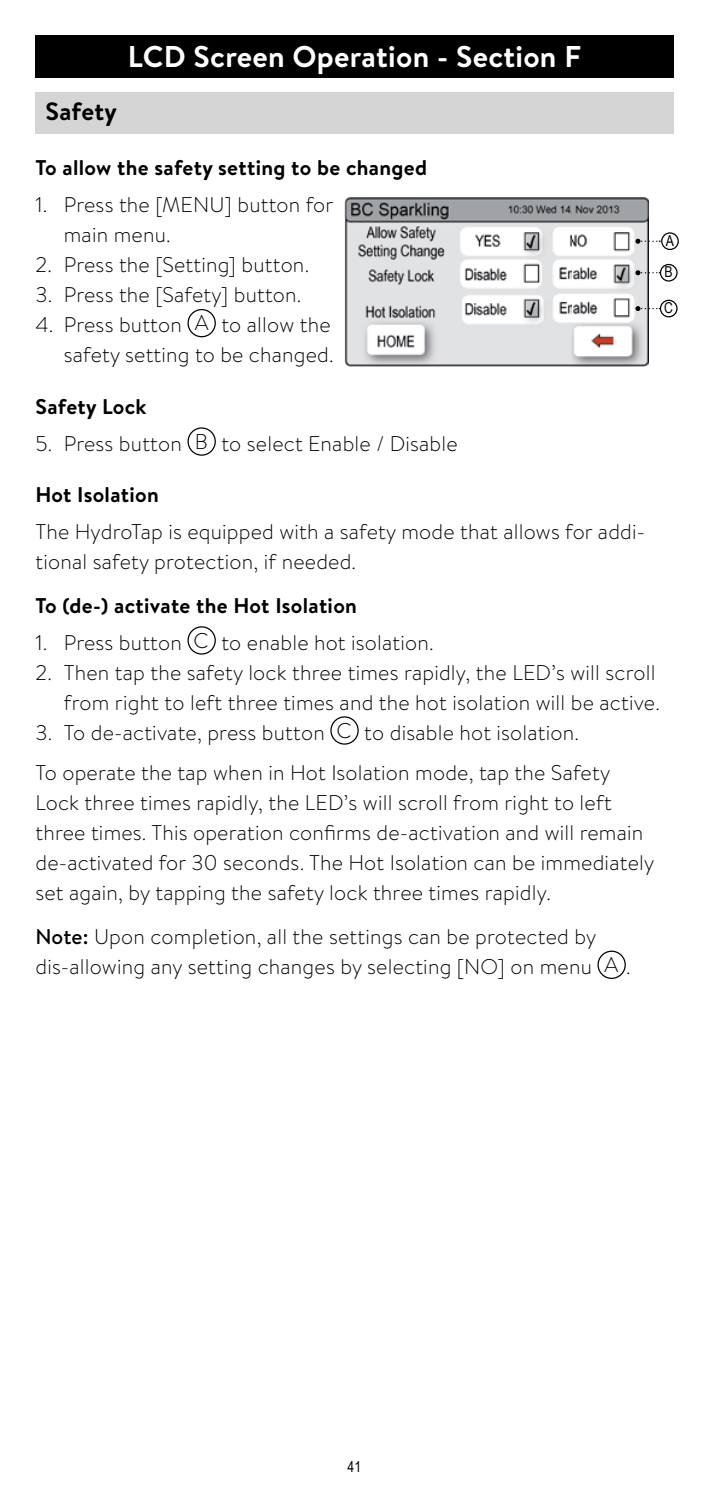
<style>
.page{position:relative;width:709px;height:1489px;background:#fff}
.page>*{position:absolute;margin:0;border:0;box-sizing:border-box;transform-origin:0 0}
.t1{font:700 30px "Brandon Text";letter-spacing:.01em;color:#fff}
.t2{font:700 25px "Brandon Text";letter-spacing:.01em;color:#000}
.t3{font:300 21.25px/30px "Brandon Text";letter-spacing:.01em;color:#000}
.t4{font:700 21.25px "Brandon Text";letter-spacing:.015em;color:#000}
.t5{font:15px "Arial Narrow";color:#000}
.s1{font-weight:500}
</style>
<div class="page">
<div style="left:35px;top:92px;width:638px;height:42px;background:#d5d5d5"></div>
<div style="left:35px;top:35px;width:638px;height:43px;background:#000"></div>
<div style="left:187px;top:309px;width:29px;height:28px;border:1px solid #000;border-radius:50%"></div>
<div style="left:187px;top:427px;width:29px;height:29px;border:1px solid #000;border-radius:50%"></div>
<div style="left:187px;top:626px;width:29px;height:28px;border:1px solid #000;border-radius:50%"></div>
<div style="left:330px;top:716px;width:29px;height:28px;border:1px solid #000;border-radius:50%"></div>
<div style="left:597px;top:950px;width:29px;height:28px;border:1px solid #000;border-radius:50%"></div>
<img style="left:345px;top:197px;width:304px;height:169px">
<svg style="left:635px;top:239px;width:25px;height:5px"></svg>
<svg style="left:635px;top:270px;width:25px;height:5px"></svg>
<div style="left:660px;top:264px;width:17px;height:17px;border:1px solid #000;border-radius:50%"></div>
<svg style="left:635px;top:306px;width:25px;height:5px"></svg>
<div style="left:660px;top:300px;width:17px;height:17px;border:1px solid #000;border-radius:50%"></div>
<div style="left:661px;top:232px;width:18px;height:18px;border:1px solid #000;border-radius:50%"></div>
<p class="t2" style="left:45px;top:94px;width:73px">Safety</p>
<h1 class="t1" style="left:128px;top:36px;width:454px">LCD Screen Operation - Section F</h1>
<p class="t4" style="left:35px;top:153px;width:393px">To allow the safety setting to be changed</p>
<p class="t3" style="left:64px;top:189px;width:271px;text-indent:-28px">1. Press the [MENU] button for main menu.</p>
<p class="t3" style="left:35px;top:249px;width:275px">2. Press the [Setting] button.</p>
<p class="t3" style="left:35px;top:279px;width:267px">3. Press the [Safety] button.</p>
<p class="t3" style="left:35px;top:309px;width:300px;text-align:right">4. Press button A to allow the safety setting to be changed.</p>
<p class="t4" style="left:35px;top:391px;width:113px">Safety Lock</p>
<p class="t3" style="left:35px;top:427px;width:424px">5. Press button B to select Enable / Disable</p>
<p class="t4" style="left:35px;top:480px;width:125px">Hot Isolation</p>
<p class="t3" style="left:35px;top:516px;width:611px">The HydroTap is equipped with a safety mode that allows for addi&shy;tional safety protection, if needed.</p>
<p class="t4" style="left:35px;top:590px;width:323px">To (de-) activate the Hot Isolation</p>
<p class="t3" style="left:35px;top:626px;width:400px">1. Press button C to enable hot isolation.</p>
<p class="t3" style="left:35px;top:656px;width:626px;text-align:right">2. Then tap the safety lock three times rapidly, the LED’s will scroll from right to left three times and the hot isolation will be active.</p>
<p class="t3" style="left:35px;top:711px;width:576px;line-height:40px">3. To de-activate, press button C to disable hot isolation.<br>To operate the tap when in Hot Isolation mode, tap the Safety</p>
<p class="t3" style="left:35px;top:786px;width:620px">Lock three times rapidly, the LED’s will scroll from right to left three times. This operation confirms de-activation and will remain de-activated for 30 seconds. The Hot Isolation can be immediately set again, by tapping the safety lock three times rapidly.</p>
<p class="t3" style="left:35px;top:920px;width:596px"><span class="s1">Note:</span> Upon completion, all the settings can be protected by dis-allowing any setting changes by selecting [NO] on menu A .</p>
<p class="t5" style="left:665px;top:229px;width:10px">A</p>
<p class="t5" style="left:664px;top:261px;width:10px">B</p>
<p class="t5" style="left:664px;top:297px;width:10px">C</p>
<p class="t5" style="left:347px;top:1454px;width:15px">41</p>
</div>
